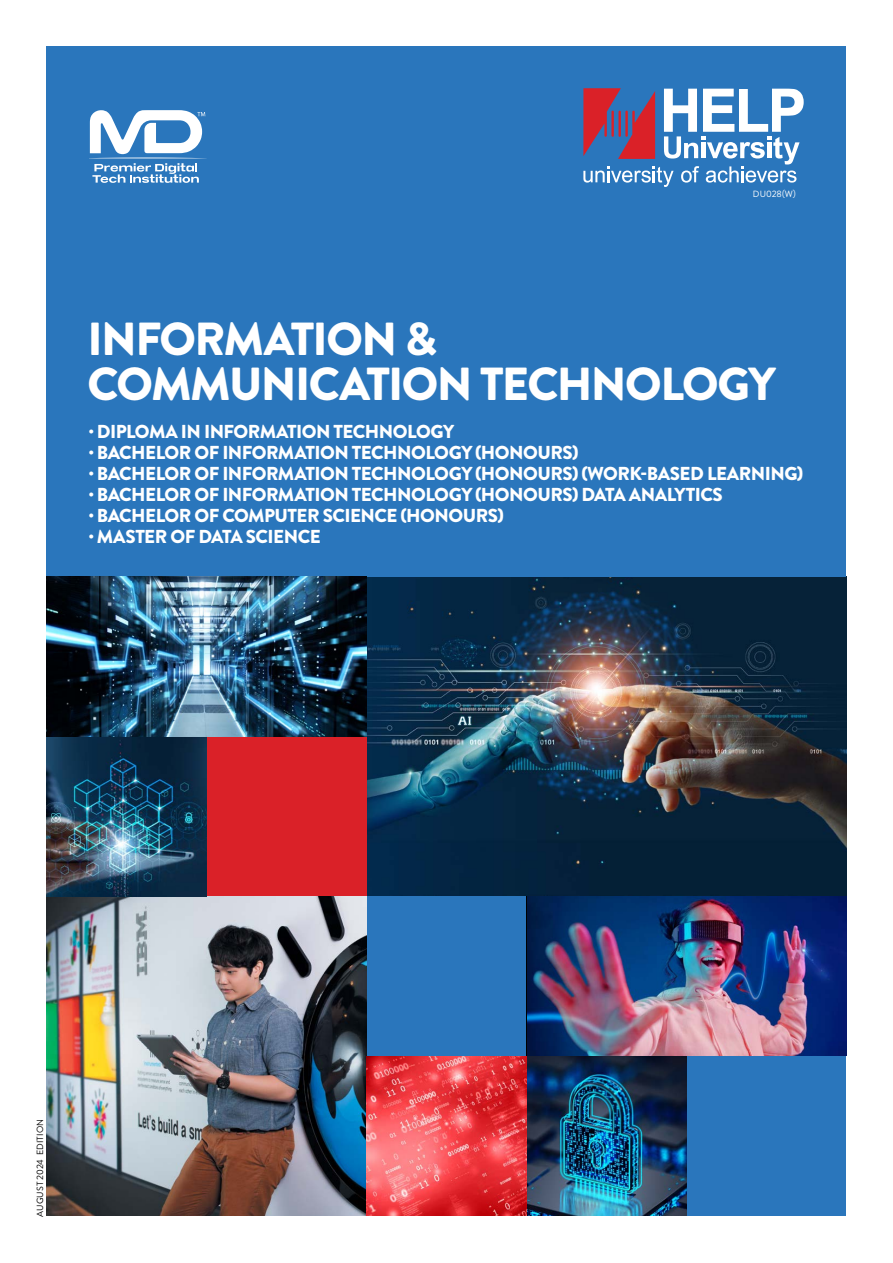
<style>
.page{position:relative;width:893px;height:1263px;background:#fff}
.page>*{position:absolute;margin:0;border:0;box-sizing:border-box;transform-origin:0 0}
.t1{font:900 46.35px/44.8px "Brandon Grotesque";letter-spacing:-.035em;color:#fff}
.t2{font:900 18.75px/21px "Brandon Grotesque";letter-spacing:-.03em;color:#fff}
.t3{font:9px "Brandon Text";letter-spacing:.015em;color:#000}
.t4{font:9px "Brandon Text";color:#fff}
</style>
<div class="page">
<img style="left:367px;top:577px;width:479px;height:319px">
<div style="left:47px;top:46px;width:799px;height:531px;background:#2a76bc"></div>
<div style="left:207px;top:737px;width:160px;height:160px;background:#da2128"></div>
<div style="left:367px;top:896px;width:160px;height:161px;background:#2a76bc"></div>
<div style="left:686px;top:1056px;width:160px;height:160px;background:#2a76bc"></div>
<img style="left:47px;top:896px;width:320px;height:320px">
<img style="left:526px;top:1056px;width:160px;height:160px">
<img style="left:47px;top:737px;width:160px;height:159px">
<svg style="left:583px;top:88px;width:221px;height:99px"></svg>
<svg style="left:89px;top:110px;width:118px;height:73px"></svg>
<svg style="left:366px;top:1056px;width:160px;height:160px"></svg>
<img style="left:527px;top:896px;width:319px;height:160px">
<img style="left:47px;top:577px;width:320px;height:160px">
<p class="t4" style="left:753px;top:187px;width:44px">DU028(W)</p>
<h1 class="t1" style="left:88px;top:317px;width:690px">INFORMATION &amp;<br>COMMUNICATION TECHNOLOGY</h1>
<p class="t2" style="left:89px;top:422px;width:716px">· DIPLOMA IN INFORMATION TECHNOLOGY<br>· BACHELOR OF INFORMATION TECHNOLOGY (HONOURS)<br>· BACHELOR OF INFORMATION TECHNOLOGY (HONOURS) (WORK-BASED LEARNING) · BACHELOR OF INFORMATION TECHNOLOGY (HONOURS) DATA ANALYTICS<br>· BACHELOR OF COMPUTER SCIENCE (HONOURS)<br>· MASTER OF DATA SCIENCE</p>
<p class="t3" style="left:34px;top:1217px;width:100px;rotate:-90deg">AUGUST 2024 EDITION</p>
</div>
